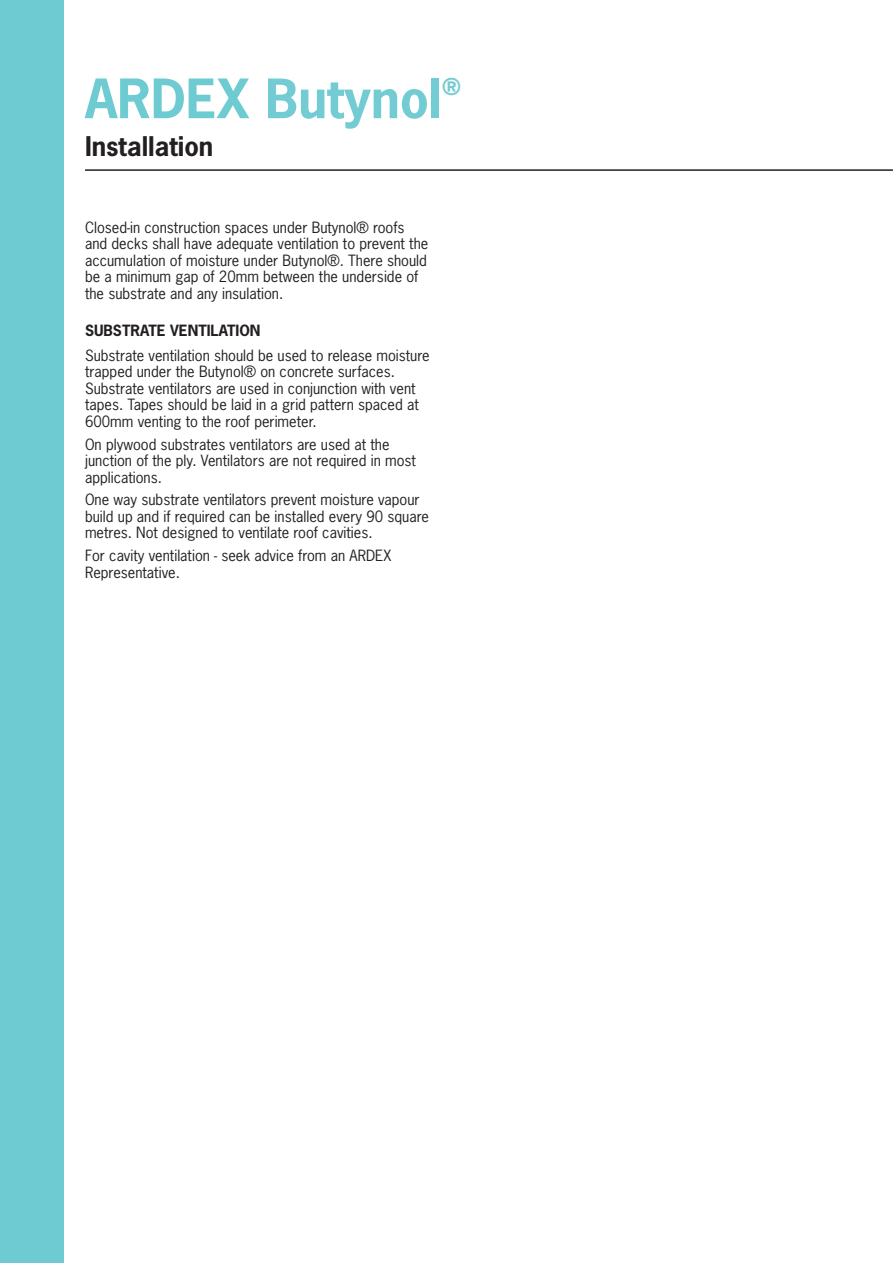
<style>
.page{position:relative;width:893px;height:1263px;background:#fff}
.page>*{position:absolute;margin:0;border:0;box-sizing:border-box;transform-origin:0 0}
.Ardex_Heading2{font:700 51px "News Gothic Std";color:#73ccd3}
.Ardex_Heading3{font:700 25.5px "News Gothic Std";color:#231f20}
.Ardex_Heading2-2{font:700 21.9px "News Gothic Std";color:#73ccd3}
.Copy{font:14.7px/16.5px "News Gothic Std";color:#231f20}
.Subhead_2{font:700 14.7px "News Gothic Std";color:#231f20}
.s1{color:#6fcbd2}
</style>
<div class="page">
<div style="left:0;top:0;width:64px;height:1263px;background:#6fcbd2"></div>
<hr style="left:85px;top:169px;width:808px;height:2px;background:#231f20">
<p class="Ardex_Heading2" style="left:85px;top:65px;width:358px"><span class="s1">ARDEX</span> Butynol</p>
<p class="Ardex_Heading2-2" style="left:442px;top:72px;width:20px">®</p>
<p class="Ardex_Heading3" style="left:85px;top:130px;width:130px">Installation</p>
<p class="Copy" style="left:85px;top:219px;width:345px">Closed-in construction spaces under Butynol® roofs and decks shall have adequate ventilation to prevent the accumulation of moisture under Butynol®. There should be a minimum gap of 20mm between the underside of the substrate and any insulation.</p>
<p class="Subhead_2" style="left:85px;top:320px;width:177px">SUBSTRATE VENTILATION</p>
<p class="Copy" style="left:85px;top:347px;width:346px">Substrate ventilation should be used to release moisture trapped under the Butynol® on concrete surfaces.<br>Substrate ventilators are used in conjunction with vent tapes. Tapes should be laid in a grid pattern spaced at 600mm venting to the roof perimeter.</p>
<p class="Copy" style="left:85px;top:436px;width:332px">On plywood substrates ventilators are used at the junction of the ply. Ventilators are not required in most applications.</p>
<p class="Copy" style="left:85px;top:491px;width:345px">One way substrate ventilators prevent moisture vapour build up and if required can be installed every 90 square metres. Not designed to ventilate roof cavities.</p>
<p class="Copy" style="left:85px;top:547px;width:308px">For cavity ventilation - seek advice from an ARDEX<br>Representative.</p>
</div>
